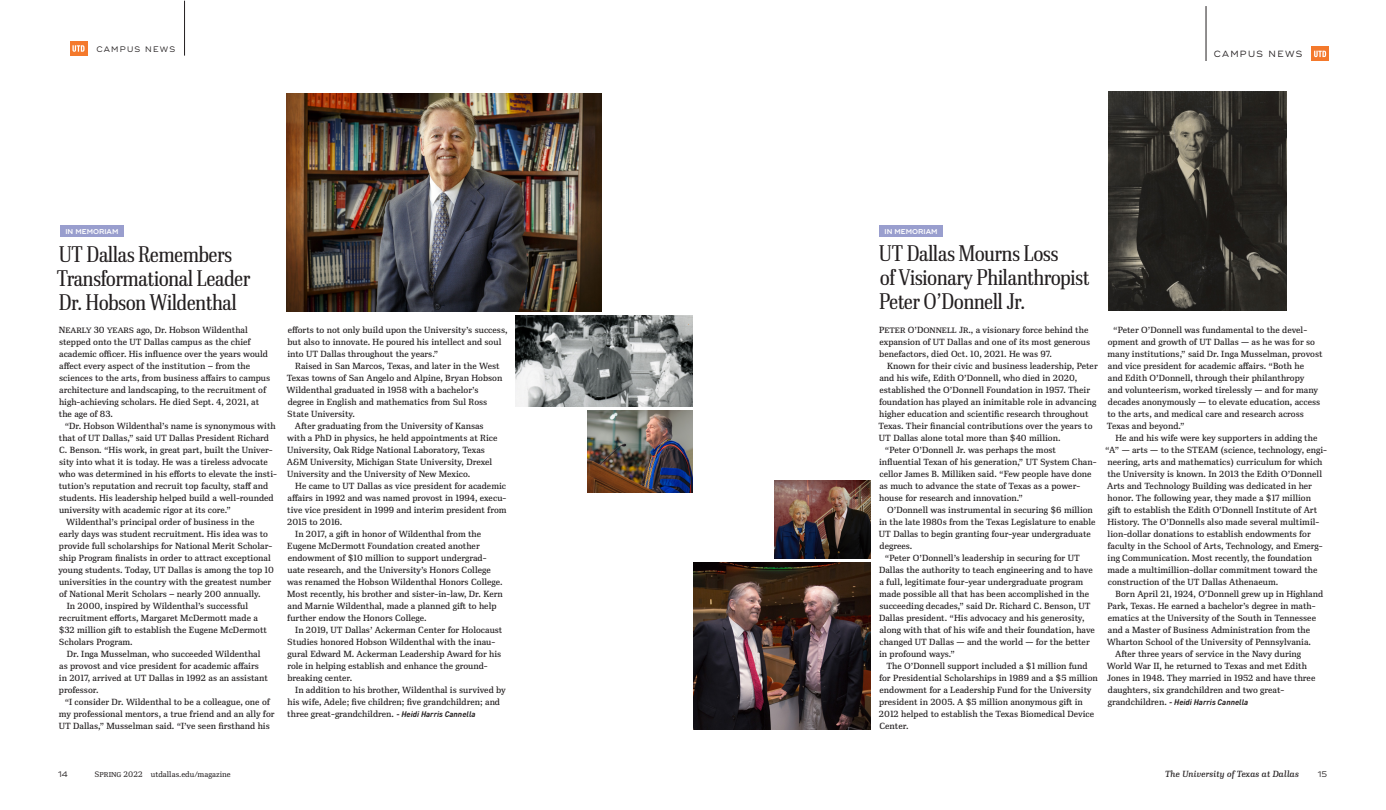
<style>
.page{position:relative;width:1386px;height:810px;background:#fff}
.page>*{position:absolute;margin:0;border:0;box-sizing:border-box;transform-origin:0 0}
.head_lt_cond{font:300 22.8px/24px "Ibis Display Cond";color:#231f20}
._02_body_indent{font:9px/12px "Ibis Text";color:#231f20}
._01_body_first_line{font:9px/12px "Ibis Text";color:#231f20}
.t1{font:italic 9px "Ibis Text";color:#231f20}
._00_Ridley_Base_Styl{font:9px "Ridley Grotesk";letter-spacing:.15em;color:#231f20}
._02_body_indent-2{font:italic 700 8px "DIN Pro";color:#231f20}
.t2{font:300 8px "Ibis Text";color:#231f20}
.t3{font:8px "Ridley Grotesk";letter-spacing:.15em;color:#231f20}
.CNews_story_type{font:600 7px "Ridley Grotesk";color:#fff}
.s1{color:#fff}
.s2{font-family:"DIN Pro";font-weight:700;font-style:italic;font-size:8px}
.s3{font-family:"Ibis Text";font-weight:400;font-style:normal;font-size:9px}
</style>
<div class="page">
<div style="left:60px;top:225px;width:64px;height:11px;background:#999ece"></div>
<div style="left:879px;top:225px;width:64px;height:11px;background:#999ece"></div>
<img style="left:1108px;top:92px;width:179px;height:218px">
<img style="left:774px;top:480px;width:97px;height:79px">
<img style="left:693px;top:562px;width:178px;height:168px">
<img style="left:287px;top:93px;width:315px;height:218px">
<img style="left:587px;top:410px;width:106px;height:83px">
<img style="left:516px;top:316px;width:177px;height:90px">
<hr style="left:1206px;top:6px;width:1px;height:55px;background:#231f20">
<div style="left:1311px;top:47px;width:18px;height:14px;background:#f4792c"></div>
<svg style="left:1314px;top:51px;width:12px;height:6px"></svg>
<div style="left:70px;top:41px;width:17px;height:15px;background:#f4792c"></div>
<svg style="left:72px;top:45px;width:13px;height:7px"></svg>
<hr style="left:184px;top:1px;width:1px;height:55px;background:#231f20">
<p class="t3" style="left:96px;top:44px;width:80px">CAMPUS NEWS</p>
<p class="_00_Ridley_Base_Styl" style="left:1214px;top:48px;width:90px">CAMPUS NEWS</p>
<p class="CNews_story_type" style="left:65px;top:227px;width:55px">IN MEMORIAM</p>
<p class="CNews_story_type" style="left:885px;top:227px;width:55px">IN MEMORIAM</p>
<p class="head_lt_cond" style="left:57px;top:243px;width:195px">UT Dallas Remembers<br>Transformational Leader<br>Dr. Hobson Wildenthal</p>
<p class="_01_body_first_line" style="left:59px;top:324px;width:213px">Nearly 30 years ago, Dr. Hobson Wildenthal <span class="s1">did </span>stepped onto the UT Dallas campus as the chief academic officer. His influence over the years would affect every aspect of the institution – from the sciences to the arts, from business affairs to campus architecture and landscaping, to the recruitment of high-achieving scholars. He died Sept. 4, 2021, at the age of 83.</p>
<p class="_02_body_indent" style="left:59px;top:420px;width:220px;text-indent:6px">“Dr. Hobson Wildenthal’s name is synonymous with that of UT Dallas,” said UT Dallas President Richard C. Benson. “His work, in great part, built the Univer&shy;sity into what it is today. He was a tireless advocate who was determined in his efforts to elevate the insti&shy;tution’s reputation and recruit top faculty, staff and students. His leadership helped build a well-rounded university with academic rigor at its core.”</p>
<p class="_02_body_indent" style="left:58px;top:516px;width:217px;text-indent:8px">Wildenthal’s principal order of business in the early days was student recruitment. His idea was to provide full scholarships for National Merit Scholar&shy;ship Program finalists in order to attract exceptional young students. Today, UT Dallas is among the top 10 universities in the country with the greatest number of National Merit Scholars – nearly 200 annually.</p>
<p class="_02_body_indent" style="left:59px;top:600px;width:210px;text-indent:8px">In 2000, inspired by Wildenthal’s successful recruitment efforts, Margaret McDermott made a $32 million gift to establish the Eugene McDermott Scholars Program.</p>
<p class="_02_body_indent" style="left:59px;top:648px;width:211px;text-indent:8px">Dr. Inga Musselman, who succeeded Wildenthal as provost and vice president for academic affairs in 2017, arrived at UT Dallas in 1992 as an assistant professor.</p>
<p class="_02_body_indent" style="left:59px;top:696px;width:217px;text-align:center">“I consider Dr. Wildenthal to be a colleague, one of my professional mentors, a true friend and an ally for<br>UT Dallas,” Musselman said. “I’ve seen firsthand his</p>
<p class="_02_body_indent" style="left:287px;top:324px;width:222px">efforts to not only build upon the University’s success, but also to innovate. He poured his intellect and soul into UT Dallas throughout the years.”</p>
<p class="_02_body_indent" style="left:287px;top:360px;width:217px;text-indent:9px">Raised in San Marcos, Texas, and later in the West Texas towns of San Angelo and Alpine, Bryan Hobson Wildenthal graduated in 1958 with a bachelor’s degree in English and mathematics from Sul Ross State University.</p>
<p class="_02_body_indent" style="left:287px;top:420px;width:212px;text-indent:8px">After graduating from the University of Kansas with a PhD in physics, he held appointments at Rice University, Oak Ridge National Laboratory, Texas A&amp;M University, Michigan State University, Drexel University and the University of New Mexico.</p>
<p class="_02_body_indent" style="left:287px;top:480px;width:221px;text-align:justify;text-indent:8px">He came to UT Dallas as vice president for academic affairs in 1992 and was named provost in 1994, execu&shy;tive vice president in 1999 and interim president from 2015 to 2016.</p>
<p class="_02_body_indent" style="left:287px;top:528px;width:217px;text-indent:8px">In 2017, a gift in honor of Wildenthal from the Eugene McDermott Foundation created another endowment of $10 million to support undergrad&shy;uate research, and the University’s Honors College was renamed the Hobson Wildenthal Honors College.<br>Most recently, his brother and sister-in-law, Dr. Kern and Marnie Wildenthal, made a planned gift to help further endow the Honors College.</p>
<p class="_02_body_indent" style="left:287px;top:624px;width:217px;text-indent:8px">In 2019, UT Dallas’ Ackerman Center for Holocaust Studies honored Hobson Wildenthal with the inau&shy;gural Edward M. Ackerman Leadership Award for his role in helping establish and enhance the ground&shy;breaking center.</p>
<p class="_02_body_indent" style="left:287px;top:684px;width:220px;text-indent:8px">In addition to his brother, Wildenthal is survived by his wife, Adele; five children; five grandchildren; and three great-grandchildren. <span class="s2">- Heidi Harris Cannella</span></p>
<p class="head_lt_cond" style="left:879px;top:242px;width:212px">UT Dallas Mourns Loss<br>of Visionary Philanthropist<br>Peter O’Donnell Jr.</p>
<p class="_01_body_first_line" style="left:879px;top:324px;width:213px">Peter O’Donnell Jr., a visionary force behind the expansion of UT Dallas and one of its most generous benefactors, died Oct. 10, 2021. He was 97.</p>
<p class="_02_body_indent" style="left:879px;top:360px;width:221px;text-indent:9px">Known for their civic and business leadership, Peter and his wife, Edith O’Donnell, who died in 2020, established the O’Donnell Foundation in 1957. Their foundation has played an inimitable role in advancing higher education and scientific research throughout Texas. Their financial contributions over the years to UT Dallas alone total more than $40 million.</p>
<p class="_02_body_indent" style="left:879px;top:444px;width:219px;text-indent:6px">“Peter O’Donnell Jr. was perhaps the most influential Texan of his generation,” UT System Chan&shy;cellor James B. Milliken said. “Few people have done as much to advance the state of Texas as a power&shy;house for research and innovation.”</p>
<p class="_02_body_indent" style="left:879px;top:504px;width:218px;text-indent:8px">O’Donnell was instrumental in securing $6 million in the late 1980s from the Texas Legislature to enable UT Dallas to begin granting four-year undergraduate degrees.</p>
<p class="_02_body_indent" style="left:879px;top:552px;width:218px;text-indent:6px">“Peter O’Donnell’s leadership in securing for UT Dallas the authority to teach engineering and to have a full, legitimate four-year undergraduate program made possible all that has been accomplished in the succeeding decades,” said Dr. Richard C. Benson, UT Dallas president. “His advocacy and his generosity, along with that of his wife and their foundation, have changed UT Dallas — and the world — for the better in profound ways.”</p>
<p class="_02_body_indent" style="left:879px;top:660px;width:220px;text-indent:8px">The O’Donnell support included a $1 million fund for Presidential Scholarships in 1989 and a $5 million endowment for a Leadership Fund for the University president in 2005. A $5 million anonymous gift in 2012 helped to establish the Texas Biomedical Device Center.</p>
<p class="_02_body_indent" style="left:1107px;top:324px;width:217px;text-indent:6px">“Peter O’Donnell was fundamental to the devel&shy;opment and growth of UT Dallas — as he was for so many institutions,” said Dr. Inga Musselman, provost and vice president for academic affairs. “Both he<br>and Edith O’Donnell, through their philanthropy<br>and volunteerism, worked tirelessly — and for many decades anonymously — to elevate education, access to the arts, and medical care and research across Texas and beyond.”</p>
<p class="_02_body_indent" style="left:1105px;top:432px;width:223px;text-indent:10px">He and his wife were key supporters in adding the “A” — arts — to the STEAM (science, technology, engi&shy;neering, arts and mathematics) curriculum for which the University is known. In 2013 the Edith O’Donnell Arts and Technology Building was dedicated in her honor. The following year, they made a $17 million<br>gift to establish the Edith O’Donnell Institute of Art History. The O’Donnells also made several multimil&shy;lion-dollar donations to establish endowments for faculty in the School of Arts, Technology, and Emerg&shy;ing Communication. Most recently, the foundation made a multimillion-dollar commitment toward the construction of the UT Dallas Athenaeum.</p>
<p class="_02_body_indent" style="left:1107px;top:588px;width:218px;text-indent:9px">Born April 21, 1924, O’Donnell grew up in Highland Park, Texas. He earned a bachelor’s degree in math&shy;ematics at the University of the South in Tennessee and a Master of Business Administration from the Wharton School of the University of Pennsylvania.</p>
<p class="_02_body_indent" style="left:1107px;top:648px;width:210px;text-indent:8px">After three years of service in the Navy during World War II, he returned to Texas and met Edith Jones in 1948. They married in 1952 and have three daughters, six grandchildren and two great-</p>
<p class="_02_body_indent-2" style="left:1108px;top:697px;width:142px"><span class="s3">grandchildren.</span> - Heidi Harris Cannella</p>
<p class="t3" style="left:58px;top:769px;width:11px">14</p>
<p class="t2" style="left:95px;top:769px;width:138px">Spring 2022 utdallas.edu/magazine</p>
<p class="t1" style="left:1165px;top:768px;width:136px">The University of Texas at Dallas</p>
<p class="t3" style="left:1318px;top:769px;width:11px">15</p>
</div>
